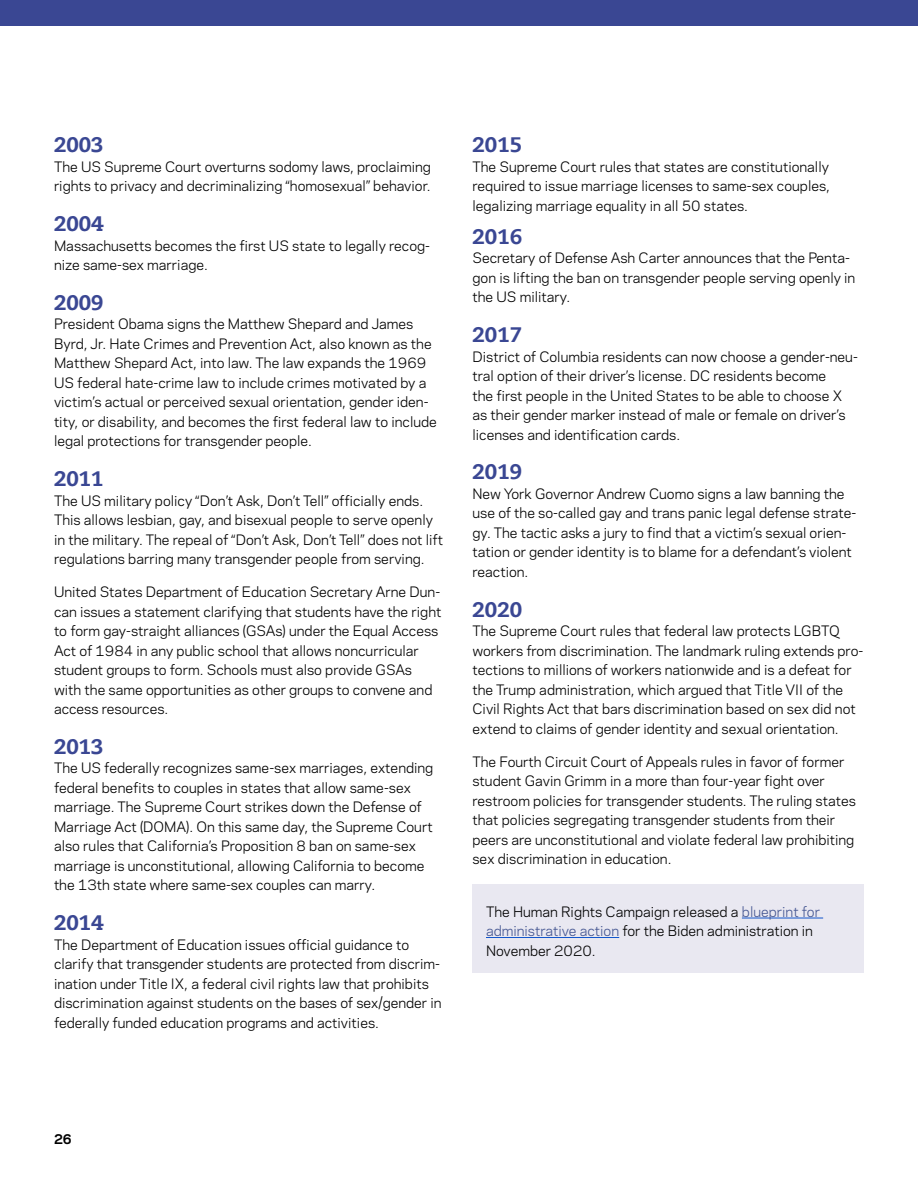
<style>
.page{position:relative;width:918px;height:1188px;background:#fff}
.page>*{position:absolute;margin:0;border:0;box-sizing:border-box;transform-origin:0 0}
.dates{font:800 21px "Caecilia";color:#3a4793}
.t1{font:13.5px/19.5px "Galaxie Polaris";color:#000}
.t2{font:700 12.75px "Galaxie Polaris";color:#000}
.s1{color:#465792}
</style>
<div class="page">
<div style="left:472px;top:884px;width:392px;height:88px;background:#e9e8f1"></div>
<hr style="left:742px;top:918px;width:81px;height:1px;background:#15c">
<hr style="left:486px;top:937px;width:133px;height:1px;background:#15c">
<div style="left:0;top:0;width:918px;height:26px;background:#3a4793"></div>
<p class="dates" style="left:54px;top:132px;width:51px">2003</p>
<p class="t1" style="left:54px;top:156px;width:378px">The US Supreme Court overturns sodomy laws, proclaiming rights to privacy and decriminalizing “homosexual” behavior.</p>
<p class="dates" style="left:54px;top:211px;width:51px">2004</p>
<p class="t1" style="left:54px;top:235px;width:378px">Massachusetts becomes the first US state to legally recog&shy;nize same-sex marriage.</p>
<p class="dates" style="left:54px;top:290px;width:51px">2009</p>
<p class="t1" style="left:54px;top:314px;width:384px">President Obama signs the Matthew Shepard and James Byrd, Jr. Hate Crimes and Prevention Act, also known as the Matthew Shepard Act, into law. The law expands the 1969<br>US federal hate-crime law to include crimes motivated by a victim’s actual or perceived sexual orientation, gender iden&shy;tity, or disability, and becomes the first federal law to include legal protections for transgender people.</p>
<p class="dates" style="left:54px;top:466px;width:51px">2011</p>
<p class="t1" style="left:54px;top:490px;width:391px">The US military policy “Don’t Ask, Don’t Tell” officially ends.<br>This allows lesbian, gay, and bisexual people to serve openly in the military. The repeal of “Don’t Ask, Don’t Tell” does not lift regulations barring many transgender people from serving.</p>
<p class="t1" style="left:54px;top:581px;width:389px">United States Department of Education Secretary Arne Dun&shy;can issues a statement clarifying that students have the right to form gay-straight alliances (GSAs) under the Equal Access Act of 1984 in any public school that allows noncurricular student groups to form. Schools must also provide GSAs with the same opportunities as other groups to convene and access resources.</p>
<p class="dates" style="left:54px;top:734px;width:51px">2013</p>
<p class="t1" style="left:54px;top:758px;width:381px">The US federally recognizes same-sex marriages, extending federal benefits to couples in states that allow same-sex marriage. The Supreme Court strikes down the Defense of Marriage Act (DOMA). On this same day, the Supreme Court also rules that California’s Proposition 8 ban on same-sex marriage is unconstitutional, allowing California to become the 13th state where same-sex couples can marry.</p>
<p class="dates" style="left:54px;top:910px;width:51px">2014</p>
<p class="t1" style="left:54px;top:934px;width:389px">The Department of Education issues official guidance to clarify that transgender students are protected from discrim&shy;ination under Title IX, a federal civil rights law that prohibits discrimination against students on the bases of sex/gender in federally funded education programs and activities.</p>
<p class="dates" style="left:472px;top:132px;width:51px">2015</p>
<p class="t1" style="left:472px;top:156px;width:359px;text-align:justify">The Supreme Court rules that states are constitutionally required to issue marriage licenses to same-sex couples, legalizing marriage equality in all 50 states.</p>
<p class="dates" style="left:472px;top:224px;width:51px">2016</p>
<p class="t1" style="left:472px;top:248px;width:384px">Secretary of Defense Ash Carter announces that the Penta&shy;gon is lifting the ban on transgender people serving openly in the US military.</p>
<p class="dates" style="left:472px;top:322px;width:51px">2017</p>
<p class="t1" style="left:472px;top:346px;width:387px">District of Columbia residents can now choose a gender-neu&shy;tral option of their driver’s license. DC residents become<br>the first people in the United States to be able to choose X as their gender marker instead of male or female on driver’s licenses and identification cards.</p>
<p class="dates" style="left:472px;top:459px;width:51px">2019</p>
<p class="t1" style="left:472px;top:483px;width:385px">New York Governor Andrew Cuomo signs a law banning the use of the so-called gay and trans panic legal defense strate&shy;gy. The tactic asks a jury to find that a victim’s sexual orien&shy;tation or gender identity is to blame for a defendant’s violent reaction.</p>
<p class="dates" style="left:472px;top:596px;width:51px">2020</p>
<p class="t1" style="left:472px;top:620px;width:392px">The Supreme Court rules that federal law protects LGBTQ workers from discrimination. The landmark ruling extends pro&shy;tections to millions of workers nationwide and is a defeat for the Trump administration, which argued that Title VII of the Civil Rights Act that bars discrimination based on sex did not extend to claims of gender identity and sexual orientation.</p>
<p class="t1" style="left:472px;top:751px;width:385px">The Fourth Circuit Court of Appeals rules in favor of former student Gavin Grimm in a more than four-year fight over restroom policies for transgender students. The ruling states that policies segregating transgender students from their peers are unconstitutional and violate federal law prohibiting sex discrimination in education.</p>
<p class="t1" style="left:486px;top:901px;width:336px">The Human Rights Campaign released a <span class="s1">blueprint for administrative action</span> for the Biden administration in<br>November 2020.</p>
<p class="t2" style="left:54px;top:1130px;width:19px">26</p>
</div>
